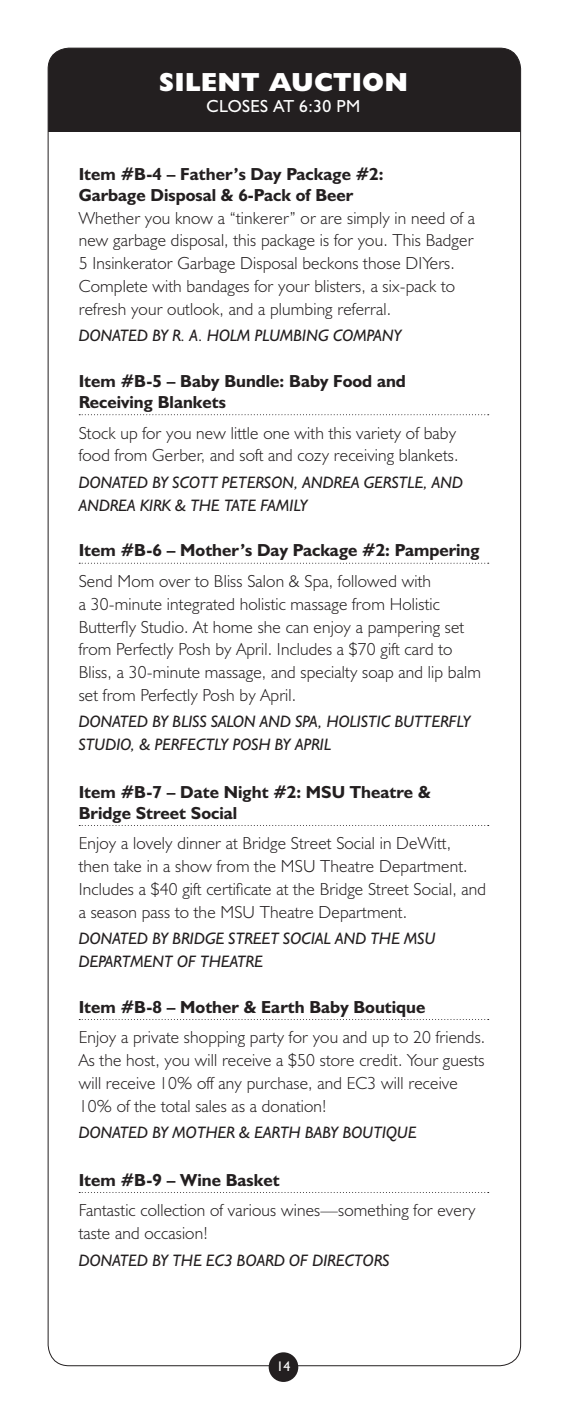
<style>
.page{position:relative;width:567px;height:1418px;background:#fff}
.page>*{position:absolute;margin:0;border:0;box-sizing:border-box;transform-origin:0 0}
.t1{font:800 26.25px "Humanist 521 BT";letter-spacing:.03em;color:#fff}
.t2{font:300 17.5px/22.8px "Humanist 521 BT";letter-spacing:.01em;color:#231f20}
.t3{font:700 17.5px/21px "Humanist 521 BT";color:#231f20}
.t4{font:17.5px "Humanist 521 BT";letter-spacing:.02em;color:#fff}
.t5{font:italic 16.62px/22.8px "Humanist 521 BT";color:#231f20}
.t6{font:14px "Humanist 521 BT";color:#fff}
</style>
<div class="page">
<div style="left:48px;top:48px;width:473px;height:84px;background:#231f20"></div>
<div style="left:269px;top:1352px;width:29px;height:29px;background:#231f20;border-radius:50%"></div>
<svg style="left:79px;top:414px;width:410px;height:1px"></svg>
<svg style="left:79px;top:563px;width:410px;height:1px"></svg>
<svg style="left:79px;top:825px;width:410px;height:1px"></svg>
<svg style="left:79px;top:1019px;width:410px;height:1px"></svg>
<svg style="left:79px;top:1192px;width:410px;height:1px"></svg>
<h1 class="t1" style="left:159px;top:66px;width:250px">SILENT AUCTION</h1>
<p class="t4" style="left:207px;top:95px;width:155px">CLOSES AT 6:30 PM</p>
<p class="t3" style="left:79px;top:163px;width:306px">Item #B-4 – Father’s Day Package #2:<br>Garbage Disposal &amp; 6-Pack of Beer</p>
<p class="t2" style="left:79px;top:206px;width:398px">Whether you know a “tinkerer” or are simply in need of a new garbage disposal, this package is for you. This Badger 5 Insinkerator Garbage Disposal beckons those DIYers.<br>Complete with bandages for your blisters, a six-pack to refresh your outlook, and a plumbing referral.</p>
<p class="t5" style="left:79px;top:324px;width:325px">DONATED BY R. A. HOLM PLUMBING COMPANY</p>
<p class="t3" style="left:79px;top:370px;width:329px">Item #B-5 – Baby Bundle: Baby Food and<br>Receiving Blankets</p>
<p class="t2" style="left:79px;top:421px;width:381px">Stock up for you new little one with this variety of baby food from Gerber, and soft and cozy receiving blankets.</p>
<p class="t5" style="left:79px;top:470px;width:386px">DONATED BY SCOTT PETERSON, ANDREA GERSTLE, AND<br>ANDREA KIRK &amp; THE TATE FAMILY</p>
<p class="t3" style="left:79px;top:539px;width:402px">Item #B-6 – Mother’s Day Package #2: Pampering</p>
<p class="t2" style="left:79px;top:569px;width:404px">Send Mom over to Bliss Salon &amp; Spa, followed with<br>a 30-minute integrated holistic massage from Holistic Butterfly Studio. At home she can enjoy a pampering set from Perfectly Posh by April. Includes a $70 gift card to Bliss, a 30-minute massage, and specialty soap and lip balm set from Perfectly Posh by April.</p>
<p class="t5" style="left:79px;top:710px;width:394px">DONATED BY BLISS SALON AND SPA, HOLISTIC BUTTERFLY<br>STUDIO, &amp; PERFECTLY POSH BY APRIL</p>
<p class="t3" style="left:79px;top:781px;width:353px">Item #B-7 – Date Night #2: MSU Theatre &amp;<br>Bridge Street Social</p>
<p class="t2" style="left:79px;top:831px;width:409px">Enjoy a lovely dinner at Bridge Street Social in DeWitt,<br>then take in a show from the MSU Theatre Department.<br>Includes a $40 gift certificate at the Bridge Street Social, and a season pass to the MSU Theatre Department.</p>
<p class="t5" style="left:79px;top:926px;width:358px">DONATED BY BRIDGE STREET SOCIAL AND THE MSU<br>DEPARTMENT OF THEATRE</p>
<p class="t3" style="left:79px;top:996px;width:348px">Item #B-8 – Mother &amp; Earth Baby Boutique</p>
<p class="t2" style="left:79px;top:1025px;width:408px">Enjoy a private shopping party for you and up to 20 friends.<br>As the host, you will receive a $50 store credit. Your guests will receive 10% off any purchase, and EC3 will receive 10% of the total sales as a donation!</p>
<p class="t5" style="left:79px;top:1120px;width:340px">DONATED BY MOTHER &amp; EARTH BABY BOUTIQUE</p>
<p class="t3" style="left:79px;top:1168px;width:203px">Item #B-9 – Wine Basket</p>
<p class="t2" style="left:79px;top:1198px;width:398px">Fantastic collection of various wines—something for every taste and occasion!</p>
<p class="t5" style="left:79px;top:1248px;width:313px">DONATED BY THE EC3 BOARD OF DIRECTORS</p>
<p class="t6" style="left:276px;top:1357px;width:16px">14</p>
</div>
